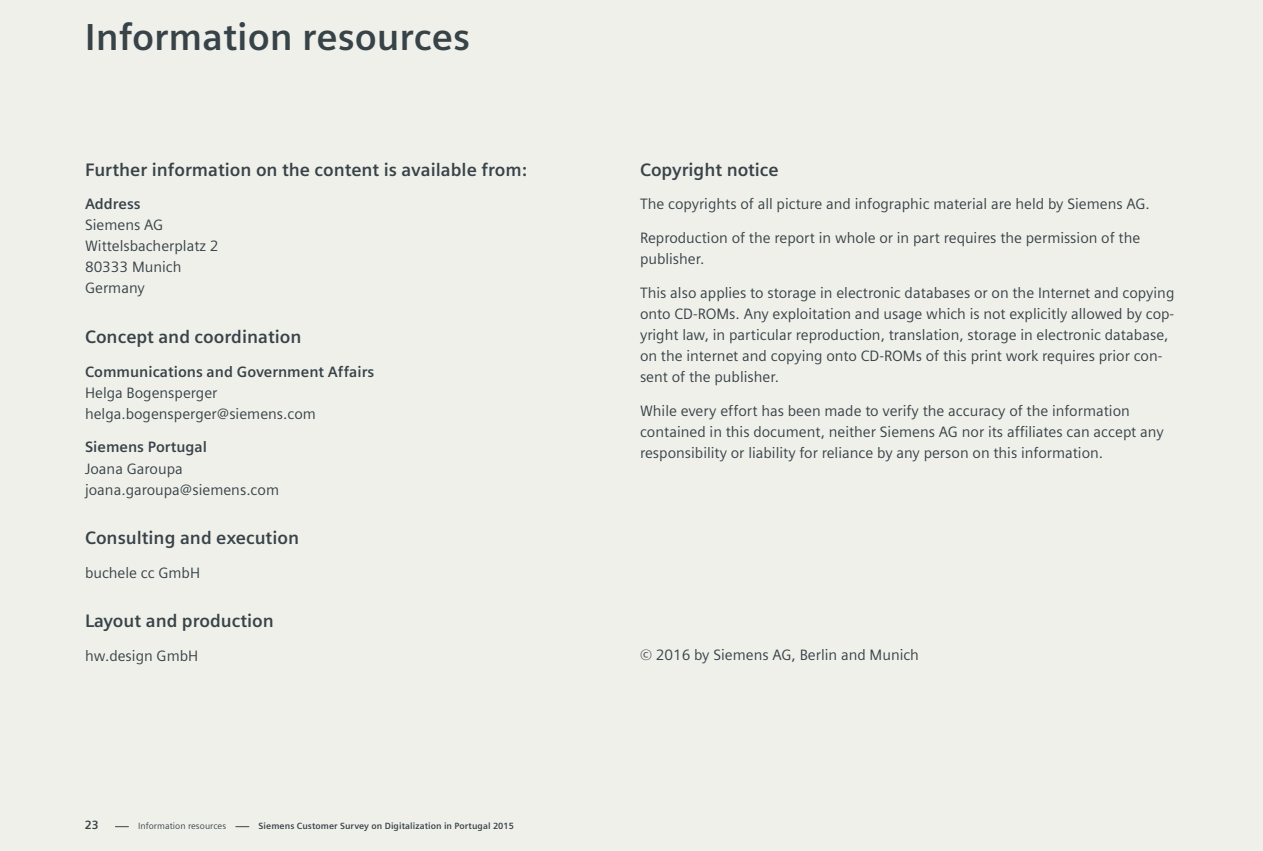
<style>
.page{position:relative;width:1263px;height:851px;background:#fff}
.page>*{position:absolute;margin:0;border:0;box-sizing:border-box;transform-origin:0 0}
.t1{font:700 37.5px "Siemens Sans";color:#384348}
.t2{font:700 18px "Siemens Sans";color:#384348}
.t3{font:15px/21px "Siemens Sans";color:#384348}
.t4{font:700 15px "Siemens Sans";color:#384348}
.t5{font:700 12px "Siemens Sans";color:#384348}
.t6{font:700 9px "Siemens Sans";letter-spacing:.01em;color:#384348}
.t7{font:9px "Siemens Sans";letter-spacing:.01em;color:#384348}
</style>
<div class="page">
<div style="left:0;top:0;width:1263px;height:850px;background:#f0f0eb"></div>
<svg style="left:115px;top:826px;width:14px;height:1px"></svg>
<svg style="left:235px;top:826px;width:14px;height:1px"></svg>
<h1 class="t1" style="left:85px;top:16px;width:387px">Information resources</h1>
<p class="t2" style="left:85px;top:159px;width:443px">Further information on the content is available from:</p>
<p class="t4" style="left:85px;top:195px;width:57px">Address</p>
<p class="t3" style="left:85px;top:215px;width:135px">Siemens AG<br>Wittelsbacherplatz 2<br>80333 Munich<br>Germany</p>
<p class="t2" style="left:85px;top:326px;width:218px">Concept and coordination</p>
<p class="t4" style="left:85px;top:363px;width:291px">Communications and Government Affairs</p>
<p class="t3" style="left:85px;top:382px;width:232px">Helga Bogensperger helga.bogensperger@siemens.com</p>
<p class="t4" style="left:85px;top:438px;width:124px">Siemens Portugal</p>
<p class="t3" style="left:85px;top:458px;width:196px">Joana Garoupa joana.garoupa@siemens.com</p>
<p class="t2" style="left:85px;top:527px;width:215px">Consulting and execution</p>
<p class="t3" style="left:85px;top:562px;width:117px">buchele cc GmbH</p>
<p class="t2" style="left:85px;top:611px;width:190px">Layout and production</p>
<p class="t3" style="left:85px;top:645px;width:115px">hw.design GmbH</p>
<p class="t5" style="left:85px;top:818px;width:15px">23</p>
<p class="t7" style="left:138px;top:821px;width:89px">Information resources</p>
<p class="t6" style="left:259px;top:821px;width:257px">Siemens Customer Survey on Digitalization in Portugal 2015</p>
<p class="t2" style="left:640px;top:159px;width:140px">Copyright notice</p>
<p class="t3" style="left:640px;top:194px;width:511px">The copyrights of all picture and infographic material are held by Siemens AG.</p>
<p class="t3" style="left:640px;top:227px;width:502px">Reproduction of the report in whole or in part requires the permission of the publisher.</p>
<p class="t3" style="left:640px;top:282px;width:536px">This also applies to storage in electronic databases or on the Internet and copying onto CD-ROMs. Any exploitation and usage which is not explicitly allowed by cop&shy;yright law, in particular reproduction, translation, storage in electronic database, on the internet and copying onto CD-ROMs of this print work requires prior con&shy;sent of the publisher.</p>
<p class="t3" style="left:640px;top:400px;width:525px">While every effort has been made to verify the accuracy of the information contained in this document, neither Siemens AG nor its affiliates can accept any responsibility or liability for reliance by any person on this information.</p>
<p class="t3" style="left:640px;top:644px;width:280px">© 2016 by Siemens AG, Berlin and Munich</p>
</div>
